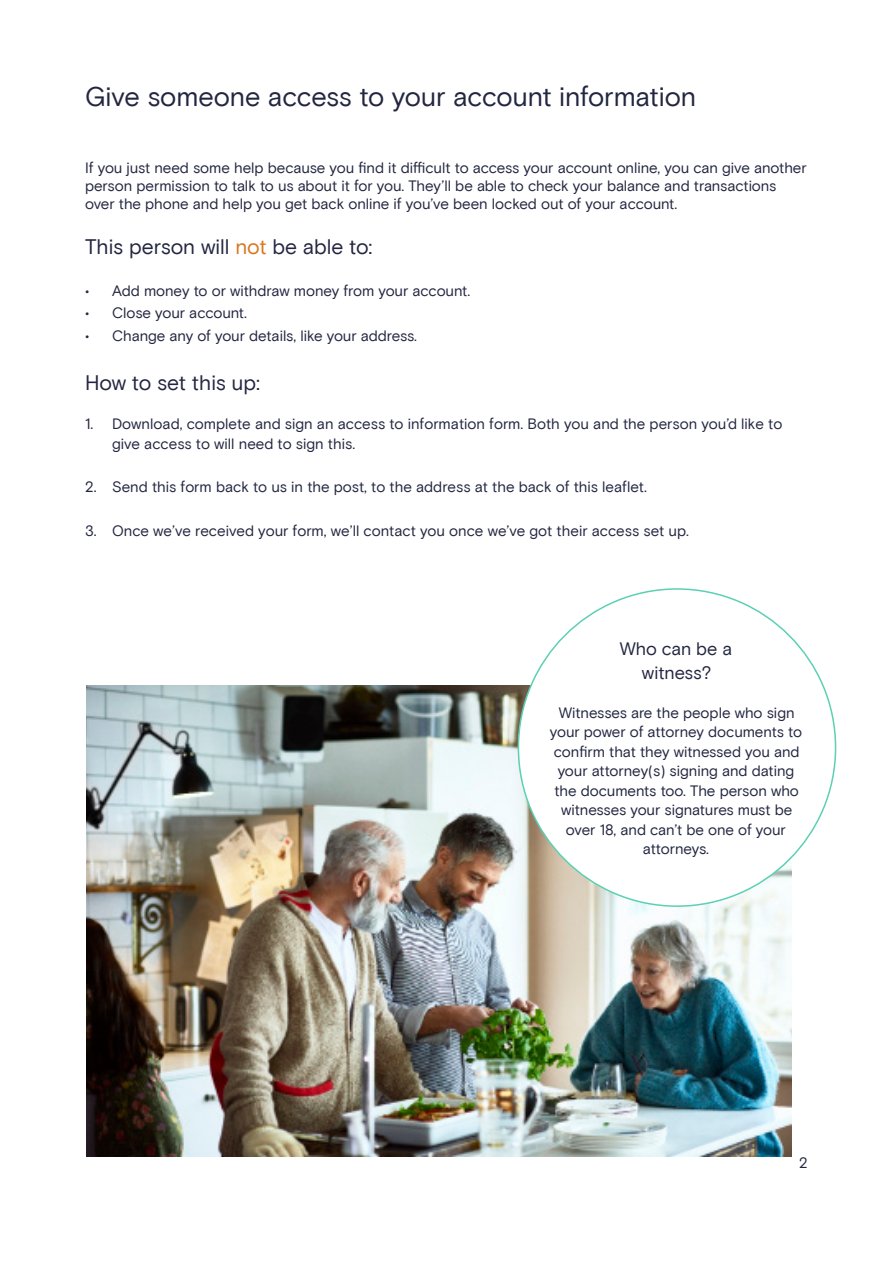
<style>
.page{position:relative;width:893px;height:1263px;background:#fff}
.page>*{position:absolute;margin:0;border:0;box-sizing:border-box;transform-origin:0 0}
.t1{font:27px "Basis Grotesque Pro";letter-spacing:-.005em;color:#222640}
.t2{font:21px "Basis Grotesque Pro";letter-spacing:-.005em;color:#222640}
.t3{font:18px/24px "Basis Grotesque Pro";letter-spacing:-.005em;color:#222640;text-align:center}
.Copy{font:15px/19.5px "Basis Grotesque Pro";color:#222640}
.s1{color:#d8761c}
</style>
<div class="page">
<img style="left:87px;top:685px;width:705px;height:472px">
<div style="left:518px;top:589px;width:317px;height:317px;background:#fff;border-radius:50%"></div>
<h2 class="t1" style="left:85px;top:81px;width:613px">Give someone access to your account information</h2>
<p class="Copy" style="left:85px;top:159px;width:723px;line-height:18px">If you just need some help because you find it difficult to access your account online, you can give another person permission to talk to us about it for you. They’ll be able to check your balance and transactions over the phone and help you get back online if you’ve been locked out of your account.</p>
<h3 class="t2" style="left:85px;top:234px;width:289px">This person will <span class="s1">not</span> be able to:</h3>
<p class="Copy" style="left:85px;top:281px;width:387px">• Add money to or withdraw money from your account.</p>
<p class="Copy" style="left:85px;top:304px;width:163px">• Close your account.</p>
<p class="Copy" style="left:85px;top:326px;width:333px">• Change any of your details, like your address.</p>
<h3 class="t2" style="left:85px;top:370px;width:177px">How to set this up:</h3>
<p class="Copy" style="left:112px;top:414px;width:672px;text-indent:-27px">1. Download, complete and sign an access to information form. Both you and the person you’d like to give access to will need to sign this.</p>
<p class="Copy" style="left:85px;top:477px;width:563px">2. Send this form back to us in the post, to the address at the back of this leaflet.</p>
<p class="Copy" style="left:85px;top:521px;width:605px">3. Once we’ve received your form, we’ll contact you once we’ve got their access set up.</p>
<p class="t3" style="left:620px;top:637px;width:114px">Who can be a witness?</p>
<p class="Copy" style="left:550px;top:703px;width:254px;text-align:center">Witnesses are the people who sign your power of attorney documents to confirm that they witnessed you and your attorney(s) signing and dating the documents too. The person who witnesses your signatures must be over 18, and can’t be one of your attorneys.</p>
<p class="Copy" style="left:799px;top:1154px;width:10px">2</p>
</div>
